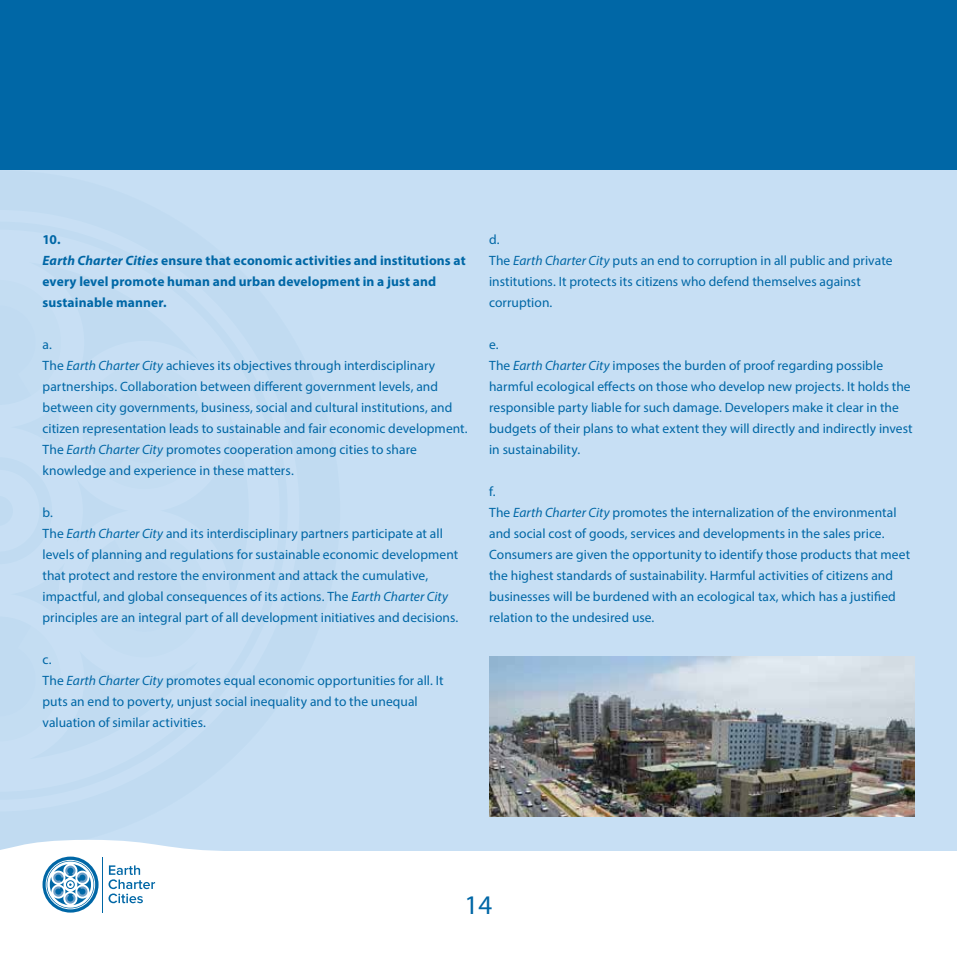
<style>
.page{position:relative;width:957px;height:957px;background:#fff}
.page>*{position:absolute;margin:0;border:0;box-sizing:border-box;transform-origin:0 0}
.t1{font:27px "Myriad Regular Walas";color:#0067a6}
.t2{font:13.5px/21px "Myriad Pro";letter-spacing:.005em;color:#0067a6}
.t3{font:700 13.5px/21px "Myriad Pro";letter-spacing:.01em;color:#0067a6}
.s1{font-style:italic}
</style>
<div class="page">
<div style="left:0;top:0;width:957px;height:850px;background:#c7dff4"></div>
<div style="left:0;top:0;width:957px;height:170px;background:#0067a6"></div>
<img style="left:489px;top:656px;width:425px;height:160px">
<svg style="left:1px;top:840px;width:318px;height:73px"></svg>
<hr style="left:103px;top:856px;width:1px;height:56px;background:#0067a6">
<p class="t3" style="left:43px;top:228px;width:425px">10.<br><span class="s1">Earth Charter Cities</span> ensure that economic activities and institutions at every level promote human and urban development in a just and sustainable manner.</p>
<p class="t2" style="left:43px;top:334px;width:427px">a.<br>The <span class="s1">Earth Charter City</span> achieves its objectives through interdisciplinary partnerships. Collaboration between different government levels, and between city governments, business, social and cultural institutions, and citizen representation leads to sustainable and fair economic development.<br>The <span class="s1">Earth Charter City</span> promotes cooperation among cities to share knowledge and experience in these matters.</p>
<p class="t2" style="left:43px;top:502px;width:417px">b.<br>The <span class="s1">Earth Charter City</span> and its interdisciplinary partners participate at all levels of planning and regulations for sustainable economic development that protect and restore the environment and attack the cumulative, impactful, and global consequences of its actions. The <span class="s1">Earth Charter City </span>principles are an integral part of all development initiatives and decisions.</p>
<p class="t2" style="left:43px;top:649px;width:402px">c.<br>The <span class="s1">Earth Charter City</span> promotes equal economic opportunities for all. It puts an end to poverty, unjust social inequality and to the unequal valuation of similar activities.</p>
<p class="t2" style="left:489px;top:229px;width:405px">d.<br>The <span class="s1">Earth Charter City</span> puts an end to corruption in all public and private institutions. It protects its citizens who defend themselves against corruption.</p>
<p class="t2" style="left:489px;top:334px;width:425px">e.<br>The <span class="s1">Earth Charter City</span> imposes the burden of proof regarding possible harmful ecological effects on those who develop new projects. It holds the responsible party liable for such damage. Developers make it clear in the budgets of their plans to what extent they will directly and indirectly invest in sustainability.</p>
<p class="t2" style="left:489px;top:481px;width:422px">f.<br>The <span class="s1">Earth Charter City</span> promotes the internalization of the environmental and social cost of goods, services and developments in the sales price.<br>Consumers are given the opportunity to identify those products that meet the highest standards of sustainability. Harmful activities of citizens and businesses will be burdened with an ecological tax, which has a justified relation to the undesired use.</p>
<h1 class="t1" style="left:464px;top:883px;width:29px">14</h1>
</div>
